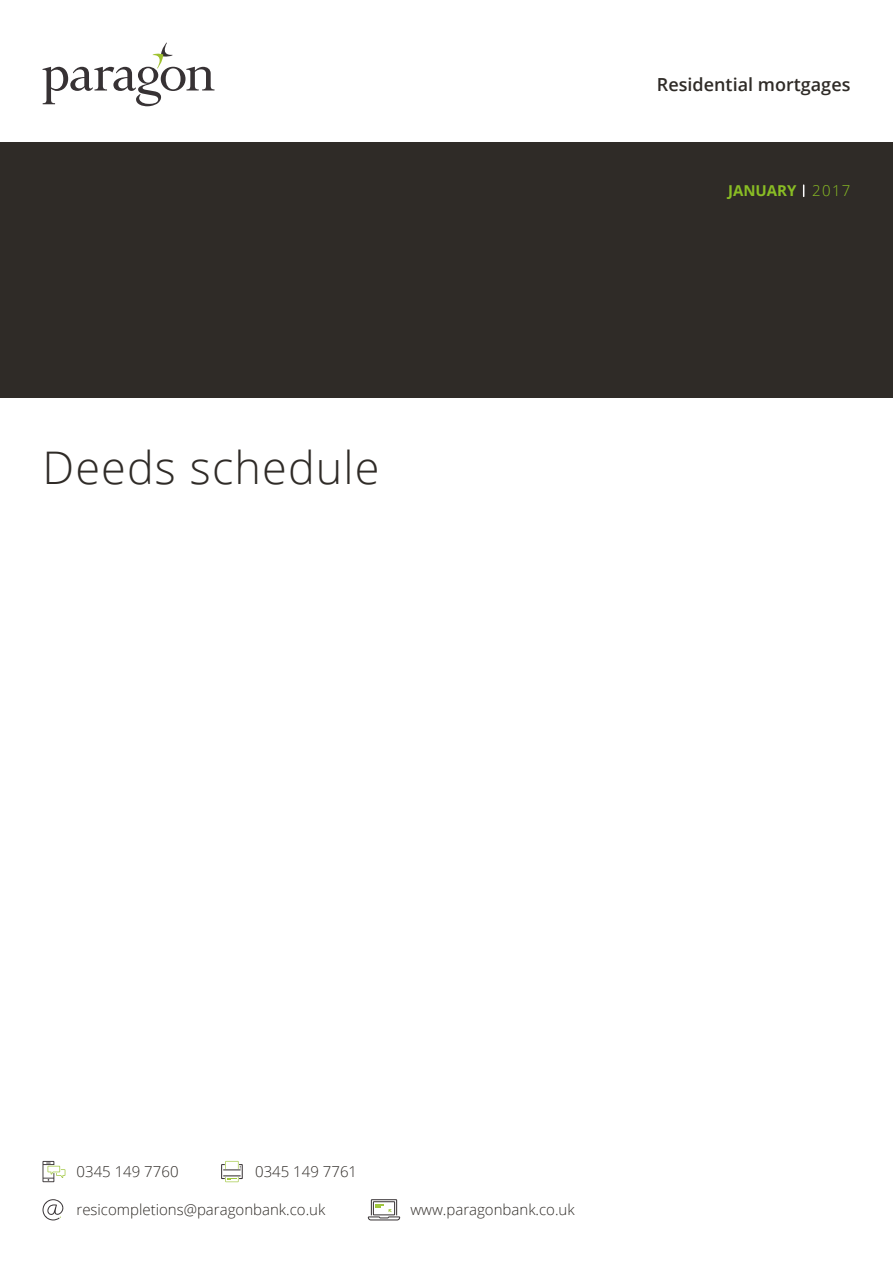
<style>
.page{position:relative;width:893px;height:1263px;background:#fff}
.page>*{position:absolute;margin:0;border:0;box-sizing:border-box;transform-origin:0 0}
.t1{font:300 45px "Open Sans";letter-spacing:.025em;color:#2f2b27}
.t2{font:600 18px "Open Sans";color:#2f2b27}
.t3{font:300 15px "Open Sans";color:#2f2b27}
.t4{font:700 15px "Open Sans";color:#89bd24}
.s1{font-weight:300}
</style>
<div class="page">
<svg style="left:43px;top:43px;width:171px;height:63px"></svg>
<div style="left:0;top:143px;width:893px;height:255px;background:#2f2b27"></div>
<svg style="left:43px;top:1161px;width:22px;height:21px"></svg>
<svg style="left:221px;top:1161px;width:22px;height:21px"></svg>
<svg style="left:368px;top:1199px;width:32px;height:21px"></svg>
<svg style="left:43px;top:1199px;width:20px;height:21px"></svg>
<h1 class="t1" style="left:43px;top:437px;width:339px">Deeds schedule</h1>
<p class="t2" style="left:657px;top:73px;width:195px">Residential mortgages</p>
<p class="t4" style="left:728px;top:180px;width:124px">JANUARY <span class="s1">2017</span></p>
<p class="t3" style="left:77px;top:1161px;width:104px">0345 149 7760</p>
<p class="t3" style="left:255px;top:1161px;width:104px">0345 149 7761</p>
<p class="t3" style="left:77px;top:1199px;width:250px">resicompletions@paragonbank.co.uk</p>
<p class="t3" style="left:410px;top:1199px;width:166px">www.paragonbank.co.uk</p>
</div>
